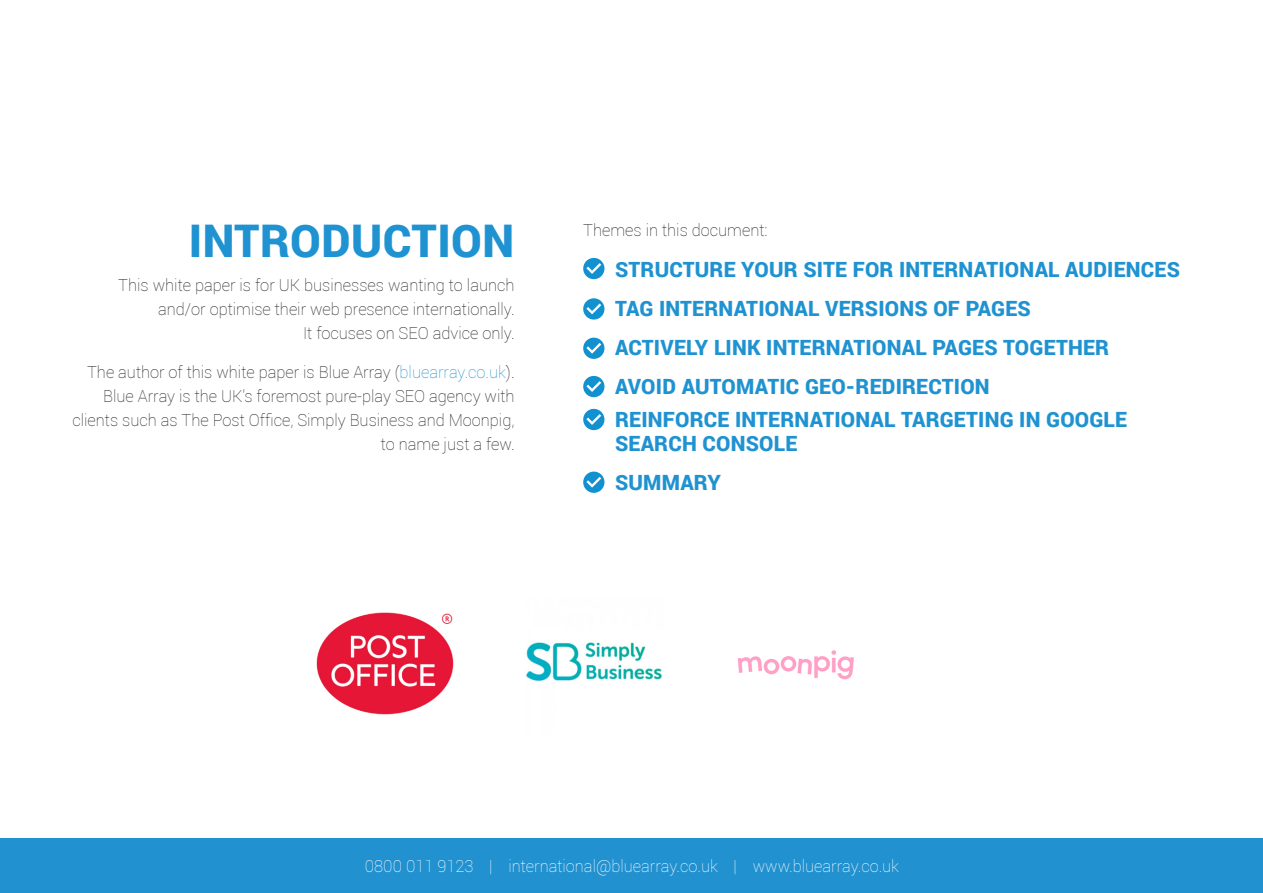
<style>
.page{position:relative;width:1263px;height:893px;background:#fff}
.page>*{position:absolute;margin:0;border:0;box-sizing:border-box;transform-origin:0 0}
.t1{font:900 45px "Roboto";letter-spacing:.01em;color:#1f92d1}
.t2{font:900 21px/24px "Roboto";letter-spacing:.01em;color:#1f92d1}
.t3{font:100 16.5px/24px "Roboto";color:#231f20;text-align:right}
.t4{font:100 16.5px "Roboto";color:#fff}
.s1{color:#2291d0}
</style>
<div class="page">
<div style="left:0;top:838px;width:1263px;height:55px;background:#2291d0"></div>
<div style="left:583px;top:258px;width:21px;height:21px;background:#1291d1;border-radius:50%"></div>
<svg style="left:586px;top:267px;width:4px;height:5px"></svg>
<svg style="left:590px;top:263px;width:11px;height:11px"></svg>
<div style="left:583px;top:298px;width:21px;height:22px;background:#1291d1;border-radius:50%"></div>
<svg style="left:586px;top:307px;width:4px;height:5px"></svg>
<svg style="left:590px;top:304px;width:11px;height:10px"></svg>
<div style="left:583px;top:338px;width:21px;height:21px;background:#1291d1;border-radius:50%"></div>
<svg style="left:586px;top:346px;width:4px;height:6px"></svg>
<svg style="left:590px;top:343px;width:11px;height:11px"></svg>
<div style="left:583px;top:376px;width:21px;height:21px;background:#1291d1;border-radius:50%"></div>
<svg style="left:586px;top:385px;width:4px;height:5px"></svg>
<svg style="left:590px;top:381px;width:11px;height:11px"></svg>
<div style="left:583px;top:409px;width:21px;height:21px;background:#1291d1;border-radius:50%"></div>
<svg style="left:586px;top:418px;width:4px;height:5px"></svg>
<svg style="left:590px;top:414px;width:11px;height:11px"></svg>
<div style="left:583px;top:472px;width:21px;height:21px;background:#1291d1;border-radius:50%"></div>
<svg style="left:586px;top:480px;width:4px;height:6px"></svg>
<svg style="left:590px;top:477px;width:11px;height:11px"></svg>
<img style="left:526px;top:642px;width:136px;height:39px">
<img style="left:737px;top:650px;width:117px;height:30px">
<img style="left:316px;top:612px;width:138px;height:103px">
<p class="t1" style="left:189px;top:209px;width:327px">INTRODUCTION</p>
<p class="t3" style="left:118px;top:272px;width:398px">This white paper is for UK businesses wanting to launch</p>
<p class="t3" style="left:158px;top:296px;width:358px">and/or optimise their web presence internationally.</p>
<p class="t3" style="left:303px;top:320px;width:213px">It focuses on SEO advice only.</p>
<p class="t3" style="left:87px;top:359px;width:429px">The author of this white paper is Blue Array (<span class="s1">bluearray.co.uk</span>).</p>
<p class="t3" style="left:72px;top:383px;width:444px">Blue Array is the UK’s foremost pure-play SEO agency with clients such as The Post Office, Simply Business and Moonpig, to name just a few.</p>
<p class="t3" style="left:583px;top:218px;width:186px">Themes in this document:</p>
<p class="t2" style="left:615px;top:257px;width:566px">STRUCTURE YOUR SITE FOR INTERNATIONAL AUDIENCES</p>
<p class="t2" style="left:615px;top:296px;width:417px">TAG INTERNATIONAL VERSIONS OF PAGES</p>
<p class="t2" style="left:615px;top:335px;width:495px">ACTIVELY LINK INTERNATIONAL PAGES TOGETHER</p>
<p class="t2" style="left:615px;top:374px;width:376px">AVOID AUTOMATIC GEO-REDIRECTION</p>
<p class="t2" style="left:615px;top:407px;width:513px">REINFORCE INTERNATIONAL TARGETING IN GOOGLE<br>SEARCH CONSOLE</p>
<p class="t2" style="left:615px;top:470px;width:107px">SUMMARY</p>
<p class="t4" style="left:365px;top:854px;width:536px">0800 011 9123 | international@bluearray.co.uk | www.bluearray.co.uk</p>
</div>
